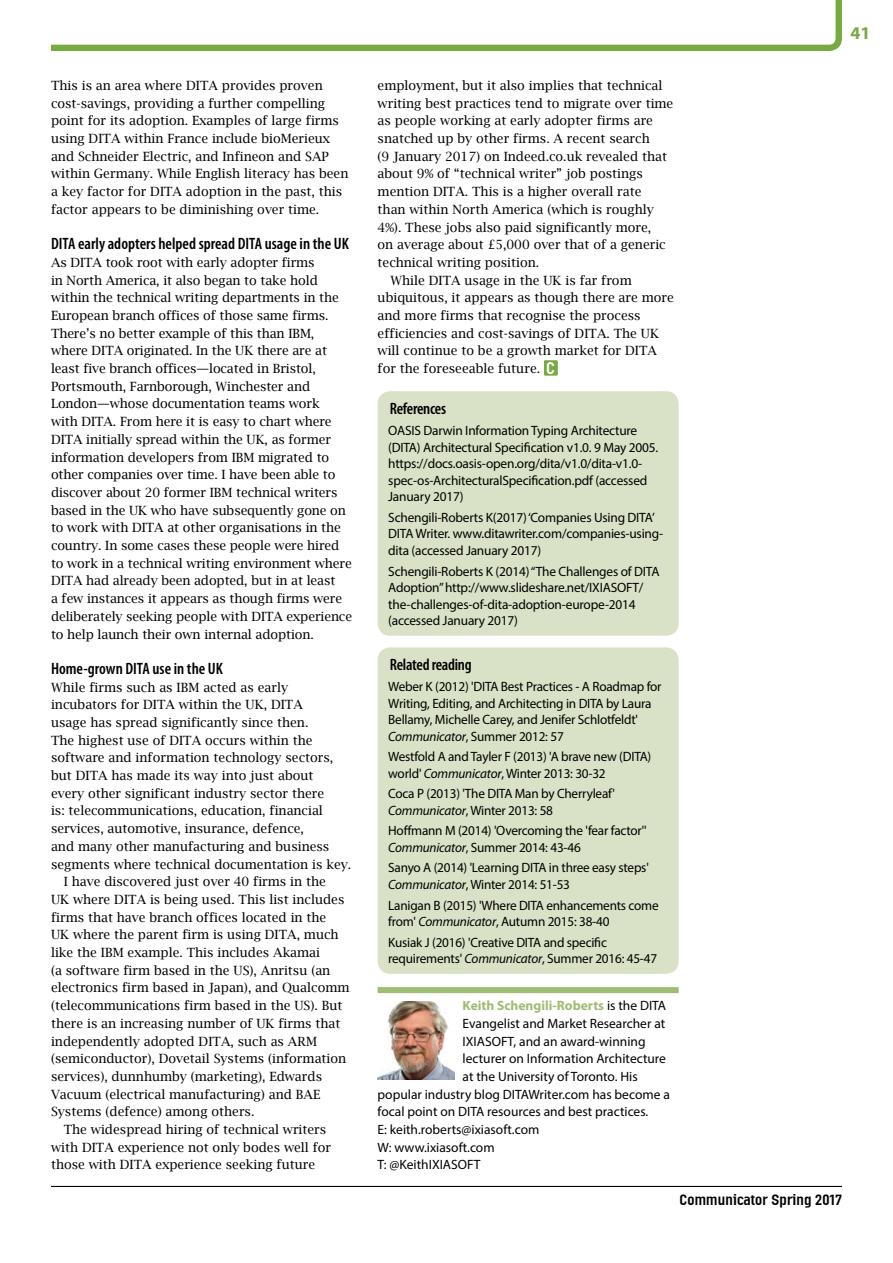
<style>
.page{position:relative;width:893px;height:1263px;background:#fff}
.page>*{position:absolute;margin:0;border:0;box-sizing:border-box;transform-origin:0 0}
.t1{font:700 18px "Myriad Pro";color:#78aa42}
.t2{font:16.8px "Linotype Ordinar";color:#fff}
.Blue_H3{font:600 condensed 16.5px "Myriad Pro";color:#000}
.t3{font:15px "Linotype Ordinar";color:#000}
.Blue_Sans_Bullet_1{font:13.5px/16.5px "Myriad Pro";letter-spacing:-.015em;color:#000}
.Author_Description{font:13.5px "Myriad Pro";color:#000}
.Author_Description-2{font:700 13.5px "Myriad Pro";color:#9ebd73}
.Blue_Body{font:12.75px/17.7px "Lucida Bright";color:#000}
.Blue_Body__first{font:12.75px/17.7px "Lucida Bright";letter-spacing:-.01em;color:#000}
.s1{font-style:italic}
.s2{font-weight:400;color:#000}
</style>
<div class="page">
<hr style="left:51px;top:1186px;width:791px;height:1px;background:#000">
<svg style="left:51px;top:0;width:791px;height:51px"></svg>
<div style="left:378px;top:987px;width:301px;height:6px;background:#9ebd73"></div>
<div style="left:544px;top:360px;width:14px;height:16px;background:#78aa42"></div>
<img style="left:378px;top:1001px;width:76px;height:79px">
<div style="left:378px;top:391px;width:301px;height:245px;background:#d9e2c6;border-radius:13px"></div>
<div style="left:378px;top:647px;width:301px;height:327px;background:#d9e2c6;border-radius:13px"></div>
<p class="Blue_Body" style="left:51px;top:77px;width:299px">This is an area where DITA provides proven cost-savings, providing a further compelling point for its adoption. Examples of large firms using DITA within France include bioMerieux and Schneider Electric, and Infineon and SAP within Germany. While English literacy has been a key factor for DITA adoption in the past, this factor appears to be diminishing over time.</p>
<p class="Blue_H3" style="left:51px;top:234px;width:299px">DITA early adopters helped spread DITA usage in the UK</p>
<p class="Blue_Body__first" style="left:51px;top:253px;width:303px">As DITA took root with early adopter firms<br>in North America, it also began to take hold within the technical writing departments in the European branch offices of those same firms.<br>There’s no better example of this than IBM, where DITA originated. In the UK there are at least five branch offices—located in Bristol, Portsmouth, Farnborough, Winchester and London—whose documentation teams work<br>with DITA. From here it is easy to chart where DITA initially spread within the UK, as former information developers from IBM migrated to other companies over time. I have been able to discover about 20 former IBM technical writers based in the UK who have subsequently gone on to work with DITA at other organisations in the country. In some cases these people were hired to work in a technical writing environment where DITA had already been adopted, but in at least<br>a few instances it appears as though firms were deliberately seeking people with DITA experience to help launch their own internal adoption.</p>
<p class="Blue_H3" style="left:51px;top:658px;width:173px">Home-grown DITA use in the UK</p>
<p class="Blue_Body__first" style="left:51px;top:678px;width:302px">While firms such as IBM acted as early incubators for DITA within the UK, DITA<br>usage has spread significantly since then.<br>The highest use of DITA occurs within the software and information technology sectors, but DITA has made its way into just about<br>every other significant industry sector there<br>is: telecommunications, education, financial services, automotive, insurance, defence,<br>and many other manufacturing and business segments where technical documentation is key.</p>
<p class="Blue_Body" style="left:51px;top:873px;width:300px;text-indent:13px">I have discovered just over 40 firms in the<br>UK where DITA is being used. This list includes firms that have branch offices located in the<br>UK where the parent firm is using DITA, much like the IBM example. This includes Akamai<br>(a software firm based in the US), Anritsu (an electronics firm based in Japan), and Qualcomm (telecommunications firm based in the US). But there is an increasing number of UK firms that independently adopted DITA, such as ARM (semiconductor), Dovetail Systems (information services), dunnhumby (marketing), Edwards Vacuum (electrical manufacturing) and BAE Systems (defence) among others.</p>
<p class="Blue_Body" style="left:51px;top:1120px;width:282px;text-indent:13px">The widespread hiring of technical writers with DITA experience not only bodes well for those with DITA experience seeking future</p>
<h1 class="t1" style="left:850px;top:21px;width:21px">41</h1>
<p class="Blue_Body" style="left:378px;top:77px;width:297px">employment, but it also implies that technical writing best practices tend to migrate over time as people working at early adopter firms are snatched up by other firms. A recent search<br>(9 January 2017) on Indeed.co.uk revealed that about 9% of “technical writer” job postings mention DITA. This is a higher overall rate<br>than within North America (which is roughly 4%). These jobs also paid significantly more,<br>on average about £5,000 over that of a generic technical writing position.</p>
<p class="Blue_Body" style="left:378px;top:271px;width:298px;text-indent:13px">While DITA usage in the UK is far from ubiquitous, it appears as though there are more and more firms that recognise the process efficiencies and cost-savings of DITA. The UK will continue to be a growth market for DITA for the foreseeable future.</p>
<p class="t2" style="left:546px;top:358px;width:10px">C</p>
<p class="Blue_H3" style="left:390px;top:399px;width:58px">References</p>
<p class="Blue_Sans_Bullet_1" style="left:388px;top:422px;width:272px">OASIS Darwin Information Typing Architecture (DITA) Architectural Specification v1.0. 9 May 2005. https://docs.oasis-open.org/dita/v1.0/dita-v1.0- spec-os-ArchitecturalSpecification.pdf (accessed January 2017)</p>
<p class="Blue_Sans_Bullet_1" style="left:388px;top:509px;width:276px">Schengili-Roberts K(2017) ‘Companies Using DITA’<br>DITA Writer. www.ditawriter.com/companies-using&shy;dita (accessed January 2017)</p>
<p class="Blue_Sans_Bullet_1" style="left:388px;top:563px;width:273px">Schengili-Roberts K (2014) “The Challenges of DITA Adoption” http://www.slideshare.net/IXIASOFT/ the-challenges-of-dita-adoption-europe-2014 (accessed January 2017)</p>
<p class="Blue_H3" style="left:390px;top:655px;width:84px">Related reading</p>
<p class="Blue_Sans_Bullet_1" style="left:388px;top:678px;width:275px">Weber K (2012) 'DITA Best Practices - A Roadmap for Writing, Editing, and Architecting in DITA by Laura Bellamy, Michelle Carey, and Jenifer Schlotfeldt' <span class="s1">Communicator</span>, Summer 2012: 57</p>
<p class="Blue_Sans_Bullet_1" style="left:388px;top:748px;width:265px">Westfold A and Tayler F (2013) 'A brave new (DITA) world' <span class="s1">Communicator</span>, Winter 2013: 30-32</p>
<p class="Blue_Sans_Bullet_1" style="left:388px;top:785px;width:228px">Coca P (2013) 'The DITA Man by Cherryleaf'<br><span class="s1">Communicator</span>, Winter 2013: 58</p>
<p class="Blue_Sans_Bullet_1" style="left:388px;top:822px;width:260px">Hoffmann M (2014) 'Overcoming the 'fear factor''<br><span class="s1">Communicator</span>, Summer 2014: 43-46</p>
<p class="Blue_Sans_Bullet_1" style="left:388px;top:859px;width:262px">Sanyo A (2014) 'Learning DITA in three easy steps'<br><span class="s1">Communicator</span>, Winter 2014: 51-53</p>
<p class="Blue_Sans_Bullet_1" style="left:388px;top:896px;width:272px">Lanigan B (2015) 'Where DITA enhancements come from' <span class="s1">Communicator</span>, Autumn 2015: 38-40</p>
<p class="Blue_Sans_Bullet_1" style="left:388px;top:934px;width:270px">Kusiak J (2016) 'Creative DITA and specific requirements' <span class="s1">Communicator</span>, Summer 2016: 45-47</p>
<p class="Author_Description-2" style="left:463px;top:997px;width:205px">Keith Schengili-Roberts <span class="s2">is the DITA</span></p>
<p class="Author_Description" style="left:463px;top:1015px;width:204px">Evangelist and Market Researcher at</p>
<p class="Author_Description" style="left:463px;top:1033px;width:184px">IXIASOFT, and an award-winning</p>
<p class="Author_Description" style="left:463px;top:1050px;width:205px">lecturer on Information Architecture</p>
<p class="Author_Description" style="left:463px;top:1068px;width:177px">at the University of Toronto. His</p>
<p class="Author_Description" style="left:378px;top:1086px;width:294px">popular industry blog DITAWriter.com has become a</p>
<p class="Author_Description" style="left:378px;top:1103px;width:272px">focal point on DITA resources and best practices.</p>
<p class="Author_Description" style="left:378px;top:1121px;width:163px">E: keith.roberts@ixiasoft.com</p>
<p class="Author_Description" style="left:378px;top:1139px;width:119px">W: www.ixiasoft.com</p>
<p class="Author_Description" style="left:378px;top:1156px;width:104px">T: @KeithIXIASOFT</p>
<p class="t3" style="left:679px;top:1190px;width:164px">Communicator Spring 2017</p>
</div>
